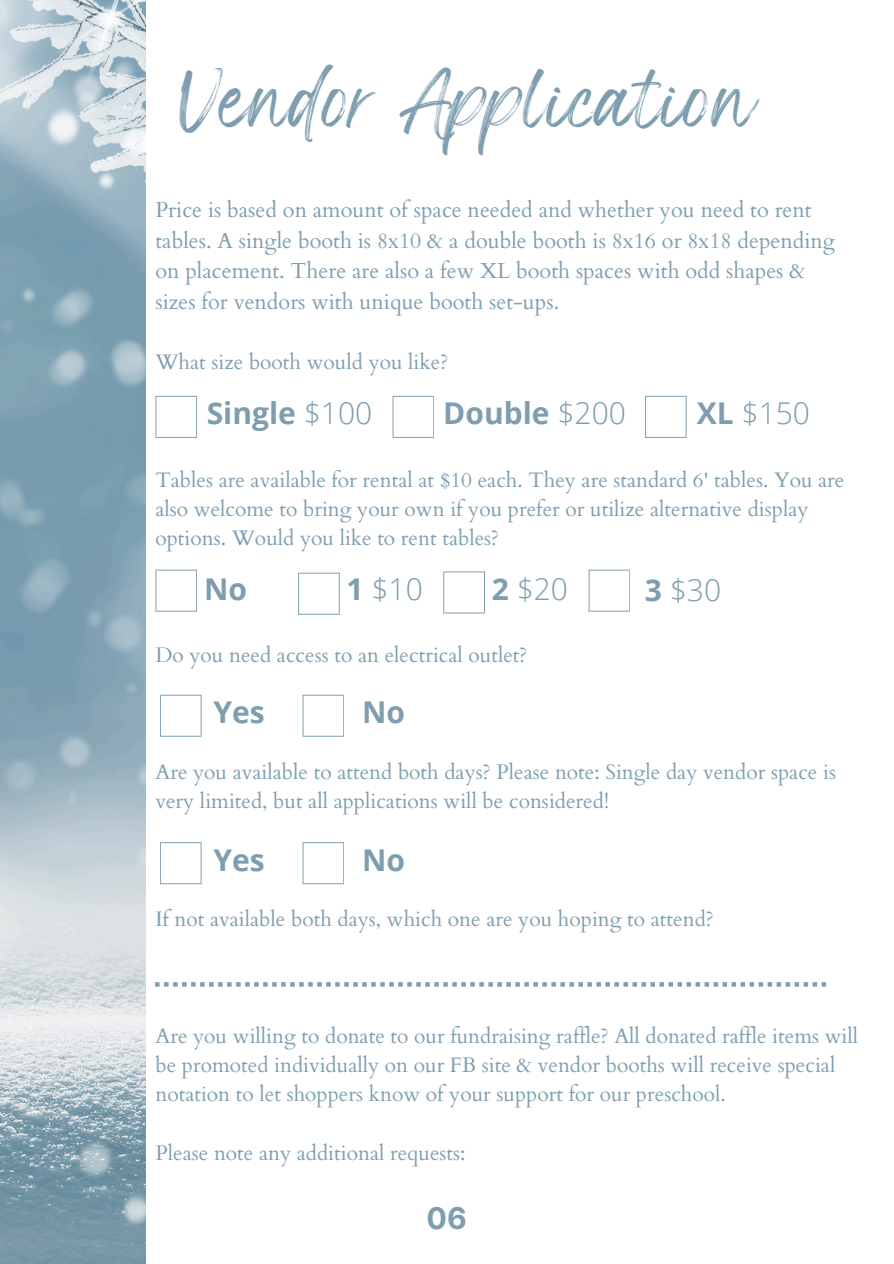
<style>
.page{position:relative;width:894px;height:1264px;background:#fff}
.page>*{position:absolute;margin:0;border:0;box-sizing:border-box;transform-origin:0 0}
.t1{font:45px "Wonderful Branding";color:#7e9eaf}
.t2{font:700 30px "Open Sans";color:#7e9eaf}
.t3{font:300 30px "Open Sans";color:#7e9eaf}
.t4{font:700 30px "Inter";color:#7e9eaf}
.t5{font:21.75px/30.3px "Cardo";color:#7e9eaf}
.t6{font:21px/29.2px "Cardo";color:#7e9eaf}
.s1{font-weight:300}
.s2{font-weight:700}
</style>
<div class="page">
<svg style="left:155px;top:396px;width:42px;height:42px"></svg>
<svg style="left:392px;top:396px;width:42px;height:42px"></svg>
<svg style="left:645px;top:396px;width:41px;height:42px"></svg>
<svg style="left:155px;top:569px;width:42px;height:42px"></svg>
<svg style="left:298px;top:572px;width:41px;height:42px"></svg>
<svg style="left:443px;top:571px;width:42px;height:42px"></svg>
<svg style="left:588px;top:569px;width:42px;height:42px"></svg>
<svg style="left:302px;top:694px;width:42px;height:42px"></svg>
<svg style="left:160px;top:694px;width:41px;height:42px"></svg>
<svg style="left:302px;top:842px;width:42px;height:42px"></svg>
<svg style="left:160px;top:842px;width:41px;height:42px"></svg>
<svg style="left:155px;top:982px;width:670px;height:4px"></svg>
<img style="left:0;top:0;width:145px;height:1263px">
<h1 class="t1" style="left:180px;top:90px;width:579px">Vendor Application</h1>
<p class="t5" style="left:155px;top:194px;width:681px">Price is based on amount of space needed and whether you need to rent tables. A single booth is 8x10 &amp; a double booth is 8x16 or 8x18 depending on placement. There are also a few XL booth spaces with odd shapes &amp; sizes for vendors with unique booth set-ups.</p>
<p class="t6" style="left:155px;top:347px;width:294px">What size booth would you like?</p>
<h2 class="t2" style="left:207px;top:392px;width:167px">Single <span class="s1">$100</span></h2>
<h2 class="t2" style="left:443px;top:392px;width:184px">Double <span class="s1">$200</span></h2>
<h2 class="t3" style="left:696px;top:393px;width:115px"><span class="s2">XL</span> $150</h2>
<p class="t6" style="left:155px;top:464px;width:690px">Tables are available for rental at $10 each. They are standard 6' tables. You are also welcome to bring your own if you prefer or utilize alternative display options. Would you like to rent tables?</p>
<h2 class="t2" style="left:204px;top:568px;width:44px">No</h2>
<h2 class="t3" style="left:346px;top:568px;width:78px"><span class="s2">1</span> $10</h2>
<h2 class="t3" style="left:491px;top:568px;width:78px"><span class="s2">2</span> $20</h2>
<p class="t6" style="left:155px;top:639px;width:373px">Do you need access to an electrical outlet?</p>
<h2 class="t2" style="left:213px;top:691px;width:53px">Yes</h2>
<h2 class="t2" style="left:362px;top:691px;width:44px">No</h2>
<h2 class="t3" style="left:644px;top:570px;width:78px"><span class="s2">3</span> $30</h2>
<p class="t6" style="left:155px;top:756px;width:682px">Are you available to attend both days? Please note: Single day vendor space is very limited, but all applications will be considered!</p>
<h2 class="t2" style="left:213px;top:838px;width:53px">Yes</h2>
<h2 class="t2" style="left:362px;top:838px;width:44px">No</h2>
<p class="t6" style="left:155px;top:902px;width:559px">If not available both days, which one are you hoping to attend?</p>
<p class="t6" style="left:155px;top:1019px;width:704px">Are you willing to donate to our fundraising raffle? All donated raffle items will be promoted individually on our FB site &amp; vendor booths will receive special notation to let shoppers know of your support for our preschool.</p>
<p class="t6" style="left:155px;top:1136px;width:311px">Please note any additional requests:</p>
<h2 class="t4" style="left:426px;top:1195px;width:42px">06</h2>
</div>
